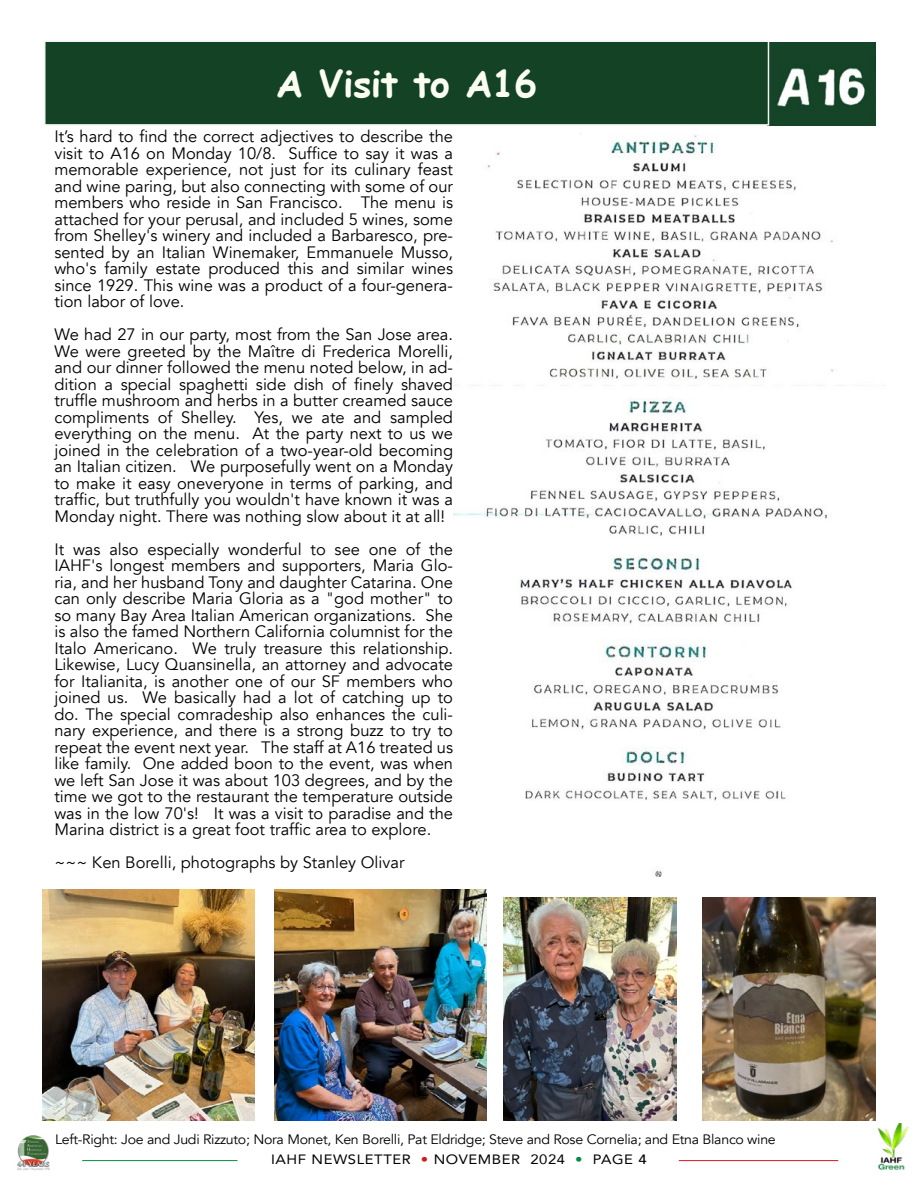
<style>
.page{position:relative;width:918px;height:1188px;background:#fff}
.page>*{position:absolute;margin:0;border:0;box-sizing:border-box;transform-origin:0 0}
.t1{font:700 36.3px "Comic Sans MS";letter-spacing:-.02em;color:#fbfcf2;scale:1.04 1}
.t2{font:16.5px/16.5px "Avenir";color:#000;text-align:justify}
.t3{font:13.65px "Avenir";letter-spacing:-.02em;color:#000;scale:1.04 1}
.t4{font:13.5px "Avenir";letter-spacing:.04em;color:#000;scale:1.1 1}
.s1{color:#d71920}
.s2{color:#008c44}
.s3{font-weight:500}
</style>
<div class="page">
<img style="left:43px;top:890px;width:211px;height:230px">
<img style="left:275px;top:890px;width:211px;height:230px">
<img style="left:702px;top:897px;width:173px;height:223px">
<img style="left:504px;top:897px;width:172px;height:223px">
<img style="left:453px;top:134px;width:381px;height:742px">
<img style="left:769px;top:42px;width:107px;height:84px">
<div style="left:45px;top:41px;width:723px;height:84px;background:#134224"></div>
<div style="left:44px;top:40px;width:725px;height:86px;border:2px solid #f1f3f1"></div>
<img style="left:877px;top:1124px;width:32px;height:46px">
<hr style="left:82px;top:1160px;width:155px;height:1px;background:#008c44">
<hr style="left:679px;top:1160px;width:159px;height:1px;background:#d71920">
<img style="left:17px;top:1135px;width:33px;height:36px">
<h1 class="t1" style="left:276px;top:57px;width:253px">A Visit to A16</h1>
<p class="t2" style="left:54px;top:128px;width:400px">It’s hard to find the correct adjectives to describe the visit to A16 on Monday 10/8. Suffice to say it was a memorable experience, not just for its culinary feast and wine paring, but also connecting with some of our members who reside in San Francisco. The menu is attached for your perusal, and included 5 wines, some from Shelley's winery and included a Barbaresco, pre&shy;sented by an Italian Winemaker, Emmanuele Musso, who's family estate produced this and similar wines since 1929. This wine was a product of a four-genera&shy;tion labor of love.</p>
<p class="t2" style="left:54px;top:326px;width:400px">We had 27 in our party, most from the San Jose area.<br>We were greeted by the Maître di Frederica Morelli, and our dinner followed the menu noted below, in ad&shy;dition a special spaghetti side dish of finely shaved truffle mushroom and herbs in a butter creamed sauce compliments of Shelley. Yes, we ate and sampled everything on the menu. At the party next to us we joined in the celebration of a two-year-old becoming an Italian citizen. We purposefully went on a Monday to make it easy oneveryone in terms of parking, and traffic, but truthfully you wouldn't have known it was a Monday night. There was nothing slow about it at all!</p>
<p class="t2" style="left:54px;top:541px;width:400px">It was also especially wonderful to see one of the IAHF's longest members and supporters, Maria Glo&shy;ria, and her husband Tony and daughter Catarina. One can only describe Maria Gloria as a "god mother" to so many Bay Area Italian American organizations. She is also the famed Northern California columnist for the Italo Americano. We truly treasure this relationship.<br>Likewise, Lucy Quansinella, an attorney and advocate for Italianita, is another one of our SF members who joined us. We basically had a lot of catching up to do. The special comradeship also enhances the culi&shy;nary experience, and there is a strong buzz to try to repeat the event next year. The staff at A16 treated us like family. One added boon to the event, was when we left San Jose it was about 103 degrees, and by the time we got to the restaurant the temperature outside was in the low 70's! It was a visit to paradise and the Marina district is a great foot traffic area to explore.</p>
<p class="t2" style="left:54px;top:854px;width:352px">~~~ Ken Borelli, photographs by Stanley Olivar</p>
<p class="t3" style="left:55px;top:1131px;width:695px">Left-Right: Joe and Judi Rizzuto; Nora Monet, Ken Borelli, Pat Eldridge; Steve and Rose Cornelia; and Etna Blanco wine</p>
<p class="t4" style="left:271px;top:1149px;width:343px">IAHF NEWSLETTER <span class="s1">•</span> NOVEMBER 2024 <span class="s2">•</span> PAGE <span class="s3">4</span></p>
</div>
